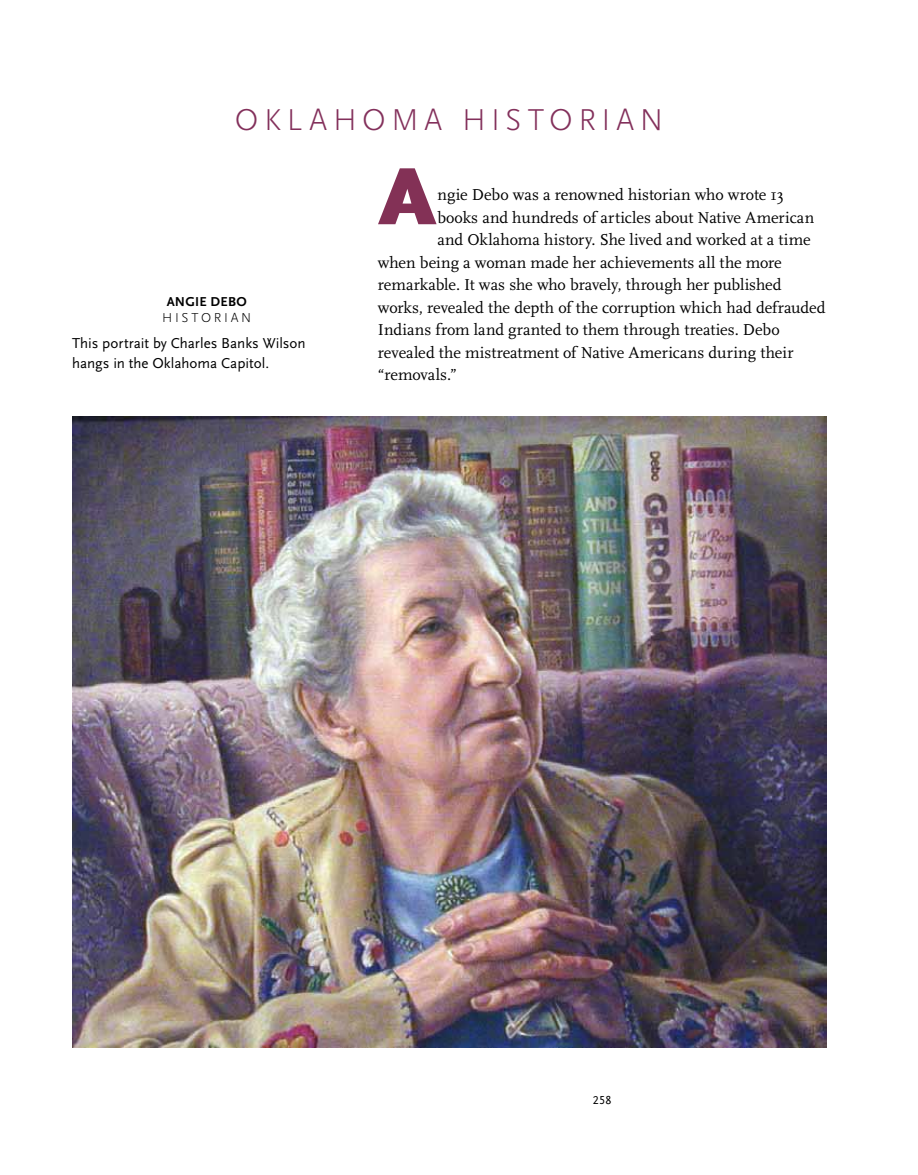
<style>
.page{position:relative;width:918px;height:1175px;background:#fff}
.page>*{position:absolute;margin:0;border:0;box-sizing:border-box;transform-origin:0 0}
.t1{font:900 84.75px "Scala Sans OT";color:#833156}
.t2{font:300 31.5px "Scala Sans OT";letter-spacing:.175em;color:#83305b}
.t3{font:16.5px "Scala OT";color:#000}
.t4{font:15px/19.5px "Scala Sans OT";color:#000}
.t5{font:700 13.5px "Scala Sans OT";letter-spacing:.02em;color:#000}
.t6{font:300 13.5px "Scala Sans OT";letter-spacing:.2em;color:#000}
.t7{font:12px "Scala Sans OT";color:#000}
</style>
<div class="page">
<img style="left:72px;top:416px;width:754px;height:631px">
<h2 class="t2" style="left:235px;top:102px;width:430px">OKLAHO MA H ISTO RIAN</h2>
<h1 class="t1" style="left:378px;top:148px;width:60px">A</h1>
<p class="t3" style="left:437px;top:186px;width:348px">ngie Debo was a renowned historian who wrote 13</p>
<p class="t3" style="left:437px;top:208px;width:378px">books and hundreds of articles about Native American</p>
<p class="t3" style="left:437px;top:231px;width:375px">and Oklahoma history. She lived and worked at a time</p>
<p class="t3" style="left:378px;top:253px;width:405px">when being a woman made her achievements all the more</p>
<p class="t3" style="left:378px;top:276px;width:405px">remarkable. It was she who bravely, through her published</p>
<p class="t3" style="left:378px;top:298px;width:449px">works, revealed the depth of the corruption which had defrauded</p>
<p class="t3" style="left:378px;top:321px;width:403px">Indians from land granted to them through treaties. Debo</p>
<p class="t3" style="left:378px;top:343px;width:417px">revealed the mistreatment of Native Americans during their</p>
<p class="t3" style="left:378px;top:366px;width:81px">“removals.”</p>
<p class="t5" style="left:167px;top:294px;width:82px">ANGIE DEBO</p>
<p class="t6" style="left:162px;top:310px;width:91px">H ISTO RIAN</p>
<p class="t4" style="left:72px;top:334px;width:235px">This portrait by Charles Banks Wilson hangs in the Oklahoma Capitol.</p>
<p class="t7" style="left:593px;top:1094px;width:20px">258</p>
</div>
